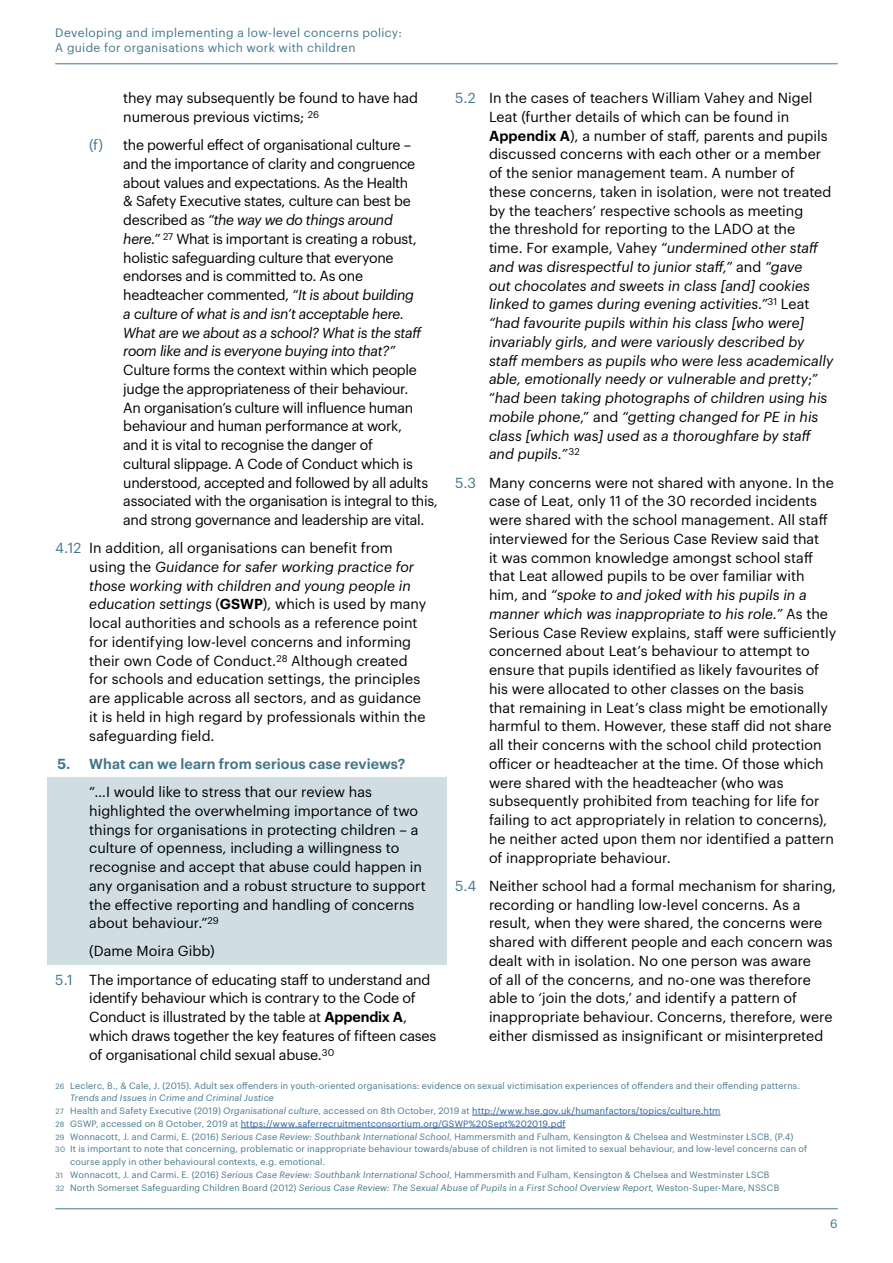
<style>
.page{position:relative;width:893px;height:1263px;background:#fff}
.page>*{position:absolute;margin:0;border:0;box-sizing:border-box;transform-origin:0 0}
.t1{font:14.25px/18.8px "Graphik";color:#000}
.t2{font:14.25px/18.8px "Graphik";letter-spacing:-.02em;color:#000}
.t3{font:italic 14.25px/18.8px "Graphik";color:#000}
.t4{font:600 14.25px "Graphik";letter-spacing:.005em;color:#44778c}
.t5{font:12px/15px "Graphik";letter-spacing:.03em;color:#44778c}
.t6{font:9px "Graphik";letter-spacing:.02em;color:#44778c}
.t7{font:italic 9px "Graphik";letter-spacing:.015em;color:#44778c}
.t8{font:9px "Graphik";letter-spacing:.02em;color:#275b9b}
.s1{color:#44778c}
.s2{font-style:italic}
.s3{font-weight:600}
.s4{font-size:7.5px}
.s5{color:#275b9b}
.s6{font-size:7.5px;color:#44778c}
.s7{font-style:normal;font-size:7.5px}
.s8{font-style:normal}
.s9{font-style:normal;color:#44778c}
.s10{font-weight:600;font-style:normal}
</style>
<div class="page">
<div style="left:47px;top:777px;width:399px;height:188px;background:#d0dde2"></div>
<hr style="left:472px;top:1115px;width:248px;height:1px;background:#275b9b">
<hr style="left:241px;top:1127px;width:325px;height:1px;background:#275b9b">
<hr style="left:55px;top:63px;width:783px;height:1px;background:#44778c">
<hr style="left:55px;top:1208px;width:783px;height:1px;background:#44778c">
<p class="t5" style="left:55px;top:25px;width:348px">Developing and implementing a low-level concerns policy:<br>A guide for organisations which work with children</p>
<p class="t1" style="left:123px;top:87px;width:296px">they may subsequently be found to have had numerous previous victims; <sup>26</sup></p>
<p class="t2" style="left:123px;top:134px;width:300px;text-indent:-34px"><span class="s1">(f)</span> the powerful effect of organisational culture – and the importance of clarity and congruence about values and expectations. As the Health<br>&amp; Safety Executive states, culture can best be described as <span class="s2">“the way we do things around here.”</span> <sup>27</sup> What is important is creating a robust, holistic safeguarding culture that everyone endorses and is committed to. As one headteacher commented, <span class="s2">“It is about building a culture of what is and isn’t acceptable here.<br>What are we about as a school? What is the staff room like and is everyone buying into that?”</span></p>
<p class="t2" style="left:123px;top:359px;width:316px">Culture forms the context within which people judge the appropriateness of their behaviour.<br>An organisation’s culture will influence human behaviour and human performance at work,<br>and it is vital to recognise the danger of<br>cultural slippage. A Code of Conduct which is understood, accepted and followed by all adults associated with the organisation is integral to this, and strong governance and leadership are vital.</p>
<p class="t1" style="left:89px;top:537px;width:339px;text-indent:-34px"><span class="s1">4.12</span> In addition, all organisations can benefit from using the <span class="s2">Guidance for safer working practice for those working with children and young people in education settings</span> (<span class="s3">GSWP</span>), which is used by many local authorities and schools as a reference point for identifying low-level concerns and informing their own Code of Conduct.<sup>28</sup> Although created for schools and education settings, the principles are applicable across all sectors, and as guidance it is held in high regard by professionals within the safeguarding field.</p>
<p class="t4" style="left:57px;top:753px;width:349px">5. What can we learn from serious case reviews?</p>
<p class="t1" style="left:89px;top:781px;width:338px">“…I would like to stress that our review has highlighted the overwhelming importance of two things for organisations in protecting children – a culture of openness, including a willingness to recognise and accept that abuse could happen in any organisation and a robust structure to support the effective reporting and handling of concerns about behaviour.”<sup>29</sup></p>
<p class="t1" style="left:55px;top:936px;width:377px;line-height:28.2px;text-indent:34px">(Dame Moira Gibb)<br><span class="s1">5.1</span> The importance of educating staff to understand and</p>
<p class="t2" style="left:89px;top:987px;width:349px">identify behaviour which is contrary to the Code of Conduct is illustrated by the table at <span class="s3">Appendix A</span>, which draws together the key features of fifteen cases of organisational child sexual abuse.<sup>30</sup></p>
<p class="t6" style="left:55px;top:1079px;width:746px"><span class="s4">26</span> Leclerc, B., &amp; Cale, J. (2015). Adult sex offenders in youth-oriented organisations: evidence on sexual victimisation experiences of offenders and their offending patterns.</p>
<p class="t7" style="left:70px;top:1091px;width:205px">Trends and Issues in Crime and Criminal Justice</p>
<p class="t6" style="left:55px;top:1104px;width:667px"><span class="s4">27</span> Health and Safety Executive (2019) <span class="s2">Organisational culture,</span> accessed on 8th October, 2019 at <span class="s5">http://www.hse.gov.uk/humanfactors/topics/culture.htm</span></p>
<p class="t8" style="left:55px;top:1117px;width:512px"><span class="s6">28</span> <span class="s1">GSWP, accessed on 8 October, 2019 at</span> https://www.saferrecruitmentconsortium.org/GSWP%20Sept%202019.pdf</p>
<p class="t6" style="left:55px;top:1130px;width:739px"><span class="s4">29</span> Wonnacott, J. and Carmi, E. (2016) <span class="s2">Serious Case Review: Southbank International School,</span> Hammersmith and Fulham, Kensington &amp; Chelsea and Westminster LSCB, (P.4)</p>
<p class="t6" style="left:55px;top:1142px;width:753px"><span class="s4">30</span> It is important to note that concerning, problematic or inappropriate behaviour towards/abuse of children is not limited to sexual behaviour, and low-level concerns can of</p>
<p class="t6" style="left:70px;top:1155px;width:257px">course apply in other behavioural contexts, e.g. emotional.</p>
<p class="t6" style="left:55px;top:1168px;width:716px"><span class="s4">31</span> Wonnacott, J. and Carmi. E. (2016) <span class="s2">Serious Case Review: Southbank International School,</span> Hammersmith and Fulham, Kensington &amp; Chelsea and Westminster LSCB</p>
<p class="t7" style="left:55px;top:1181px;width:725px"><span class="s7">32</span> <span class="s8">North Somerset Safeguarding Children Board (2012)</span> Serious Case Review: The Sexual Abuse of Pupils in a First School Overview Report, <span class="s8">Weston-Super-Mare, NSSCB</span></p>
<p class="t3" style="left:489px;top:87px;width:346px;text-indent:-34px"><span class="s9">5.2</span> <span class="s8">In the cases of teachers William Vahey and Nigel Leat (further details of which can be found in </span><span class="s10">Appendix A</span><span class="s8">), a number of staff, parents and pupils discussed concerns with each other or a member of the senior management team. A number of these concerns, taken in isolation, were not treated by the teachers’ respective schools as meeting<br>the threshold for reporting to the LADO at the<br>time. For example, Vahey</span> “undermined other staff and was disrespectful to junior staff,” <span class="s8">and</span> “gave<br>out chocolates and sweets in class [and] cookies linked to games during evening activities.”<sup>31</sup> <span class="s8">Leat </span>“had favourite pupils within his class [who were] invariably girls, and were variously described by staff members as pupils who were less academically able, emotionally needy or vulnerable and pretty<span class="s8">;</span>” <span class="s8">“</span>had been taking photographs of children using his mobile phone<span class="s8">,” and</span> “getting changed for PE in his class [which was] used as a thoroughfare by staff and pupils.” <sup>32</sup></p>
<p class="t1" style="left:489px;top:472px;width:349px;text-indent:-34px"><span class="s1">5.3</span> Many concerns were not shared with anyone. In the case of Leat, only 11 of the 30 recorded incidents were shared with the school management. All staff interviewed for the Serious Case Review said that<br>it was common knowledge amongst school staff that Leat allowed pupils to be over familiar with him, and <span class="s2">“spoke to and joked with his pupils in a manner which was inappropriate to his role.”</span> As the Serious Case Review explains, staff were sufficiently concerned about Leat’s behaviour to attempt to ensure that pupils identified as likely favourites of his were allocated to other classes on the basis<br>that remaining in Leat’s class might be emotionally harmful to them. However, these staff did not share all their concerns with the school child protection officer or headteacher at the time. Of those which were shared with the headteacher (who was subsequently prohibited from teaching for life for failing to act appropriately in relation to concerns), he neither acted upon them nor identified a pattern of inappropriate behaviour.</p>
<p class="t1" style="left:489px;top:875px;width:349px;text-indent:-34px"><span class="s1">5.4</span> Neither school had a formal mechanism for sharing, recording or handling low-level concerns. As a result, when they were shared, the concerns were shared with different people and each concern was dealt with in isolation. No one person was aware<br>of all of the concerns, and no-one was therefore able to ‘join the dots,’ and identify a pattern of inappropriate behaviour. Concerns, therefore, were either dismissed as insignificant or misinterpreted</p>
<p class="t5" style="left:830px;top:1215px;width:9px">6</p>
</div>
